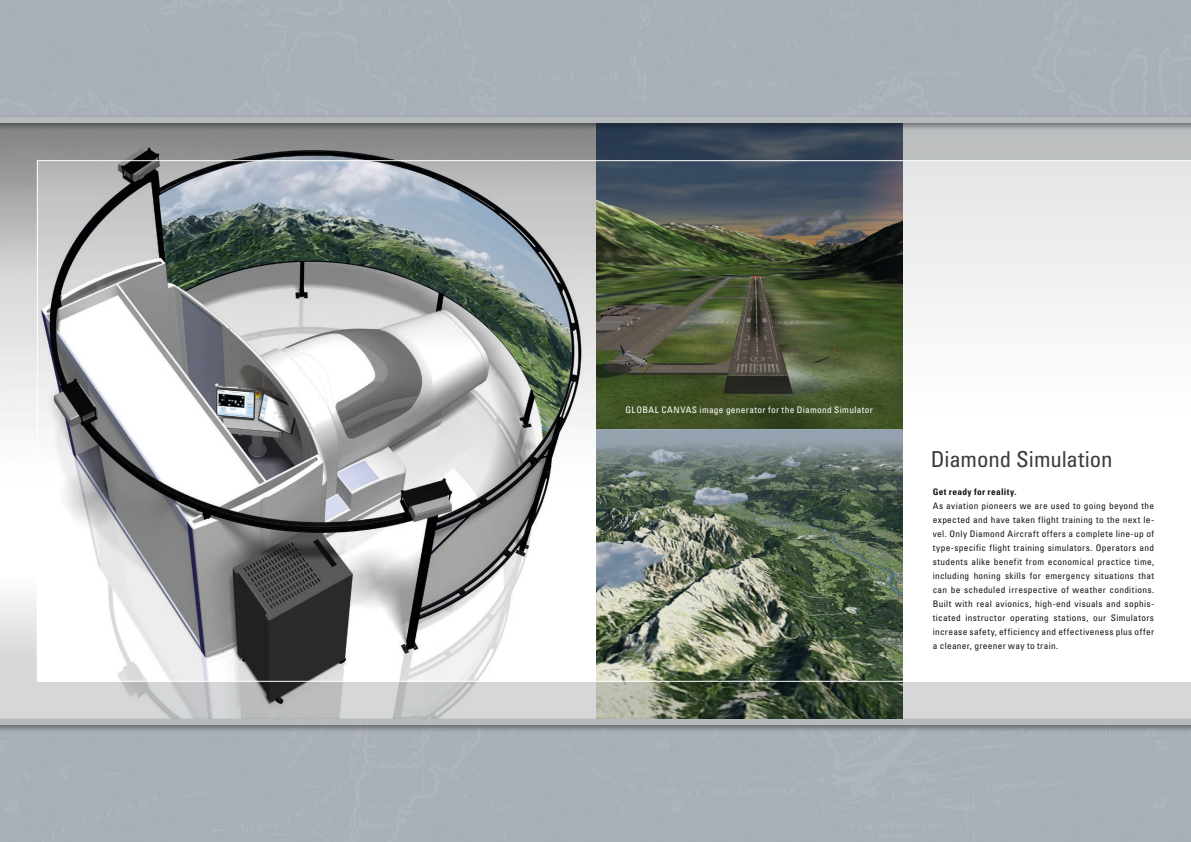
<style>
.page{position:relative;width:1191px;height:842px;background:#fff}
.page>*{position:absolute;margin:0;border:0;box-sizing:border-box;transform-origin:0 0}
.t1{font:condensed 22px "Univers LT Std";letter-spacing:-.005em;color:#3b3c3c;scale:1.04 1}
.t2{font:condensed 9px/14px "Univers LT Std";letter-spacing:.03em;color:#141314;text-align:justify;scale:1.04 1}
.t3{font:condensed 9px "Univers LT Std";letter-spacing:.035em;color:#fff;scale:1.04 1}
.t4{font:700 condensed 9px "Univers LT Std";letter-spacing:.035em;color:#141314;scale:1.04 1}
</style>
<div class="page">
<svg style="left:0;top:131px;width:1191px;height:269px;background:#8d9195"></svg>
<svg style="left:0;top:596px;width:1191px;height:121px;background:#b1b5b1"></svg>
<div style="left:0;top:115px;width:1191px;height:16px;background:#141314;opacity:.5"></div>
<div style="left:0;top:117px;width:1191px;height:6px;background:#b6babd"></div>
<div style="left:0;top:717px;width:1191px;height:16px;background:#141314;opacity:.5"></div>
<div style="left:0;top:719px;width:1191px;height:6px;background:#b6babd"></div>
<img style="left:37px;top:160px;width:1154px;height:522px">
<p class="t3" style="left:625px;top:405px;width:239px">GLOBAL CANVAS image generator for the Diamond Simulator</p>
<h1 class="t1" style="left:930px;top:445px;width:176px">Diamond Simulation</h1>
<p class="t4" style="left:932px;top:486px;width:82px">Get ready for reality.</p>
<p class="t2" style="left:932px;top:498px;width:214px">As aviation pioneers we are used to going beyond the expected and have taken flight training to the next le&shy;vel. Only Diamond Aircraft offers a complete line-up of type-specific flight training simulators. Operators and students alike benefit from economical practice time, including honing skills for emergency situations that can be scheduled irrespective of weather conditions.<br>Built with real avionics, high-end visuals and sophis&shy;ticated instructor operating stations, our Simulators increase safety, efficiency and effectiveness plus offer a cleaner, greener way to train.</p>
</div>
